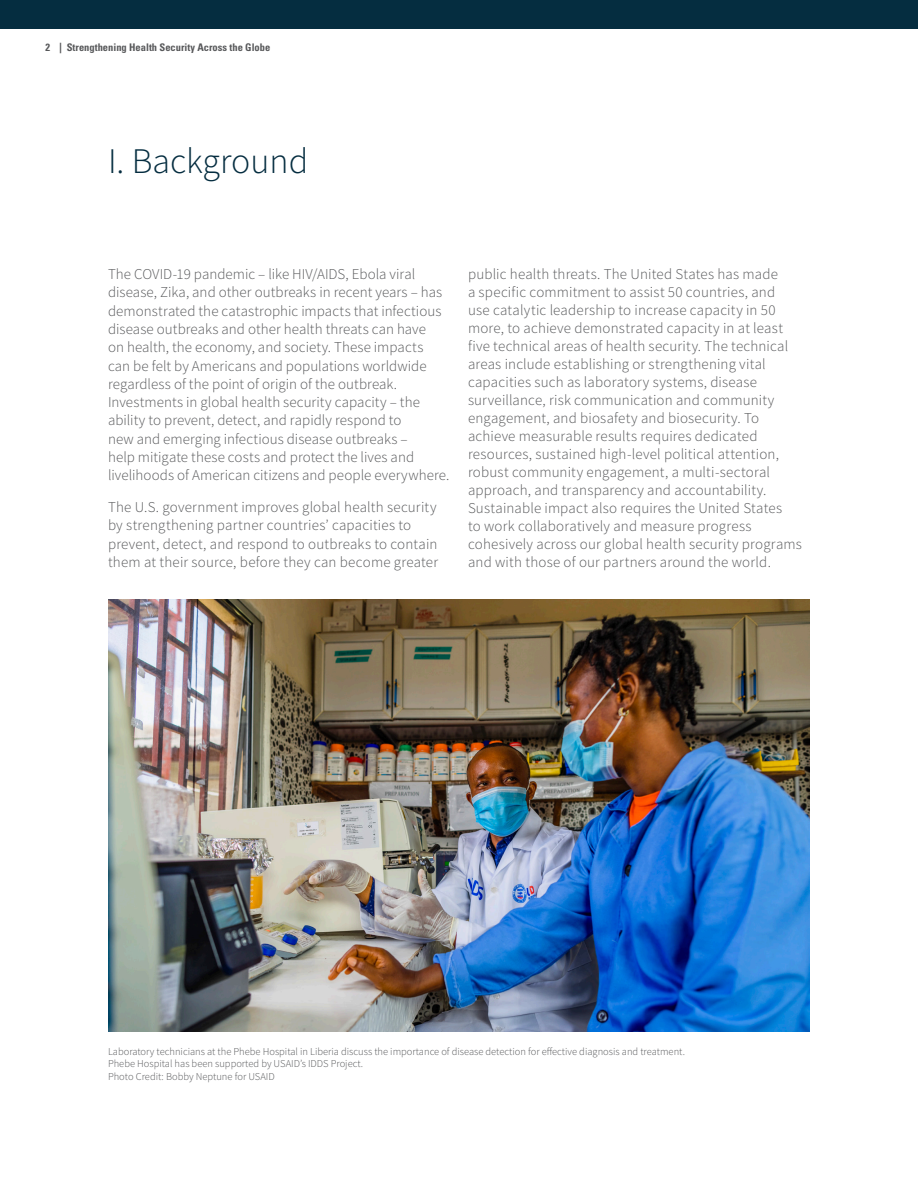
<style>
.page{position:relative;width:918px;height:1188px;background:#fff}
.page>*{position:absolute;margin:0;border:0;box-sizing:border-box;transform-origin:0 0}
.t1{font:36px "Source Sans Variable";color:#052d40}
.t2{font:15px/18px "Source Sans Variable";letter-spacing:.01em;color:#57585a}
.t3{font:10.5px/12.6px "Source Sans Variable";color:#57585a}
.t4{font:700 condensed 10.5px "Univers LT Pro";color:#57585a}
</style>
<div class="page">
<div style="left:0;top:0;width:918px;height:29px;background:#052d40"></div>
<img style="left:108px;top:599px;width:702px;height:432px">
<p class="t4" style="left:46px;top:41px;width:226px">2 | Strengthening Health Security Across the Globe</p>
<h2 class="t1" style="left:108px;top:140px;width:202px">I. Background</h2>
<p class="t2" style="left:108px;top:265px;width:343px">The COVID-19 pandemic – like HIV/AIDS, Ebola viral disease, Zika, and other outbreaks in recent years – has demonstrated the catastrophic impacts that infectious disease outbreaks and other health threats can have<br>on health, the economy, and society. These impacts can be felt by Americans and populations worldwide regardless of the point of origin of the outbreak.<br>Investments in global health security capacity – the ability to prevent, detect, and rapidly respond to<br>new and emerging infectious disease outbreaks –<br>help mitigate these costs and protect the lives and livelihoods of American citizens and people everywhere.</p>
<p class="t2" style="left:108px;top:498px;width:332px">The U.S. government improves global health security by strengthening partner countries’ capacities to prevent, detect, and respond to outbreaks to contain them at their source, before they can become greater</p>
<p class="t2" style="left:468px;top:265px;width:336px">public health threats. The United States has made<br>a specific commitment to assist 50 countries, and<br>use catalytic leadership to increase capacity in 50 more, to achieve demonstrated capacity in at least five technical areas of health security. The technical areas include establishing or strengthening vital capacities such as laboratory systems, disease surveillance, risk communication and community engagement, and biosafety and biosecurity. To achieve measurable results requires dedicated resources, sustained high-level political attention, robust community engagement, a multi-sectoral approach, and transparency and accountability.<br>Sustainable impact also requires the United States<br>to work collaboratively and measure progress cohesively across our global health security programs and with those of our partners around the world.</p>
<p class="t3" style="left:108px;top:1045px;width:579px">Laboratory technicians at the Phebe Hospital in Liberia discuss the importance of disease detection for efective diagnosis and treatment.<br>Phebe Hospital has been supported by USAID’s IDDS Project.<br>Photo Credit: Bobby Neptune for USAID</p>
</div>
